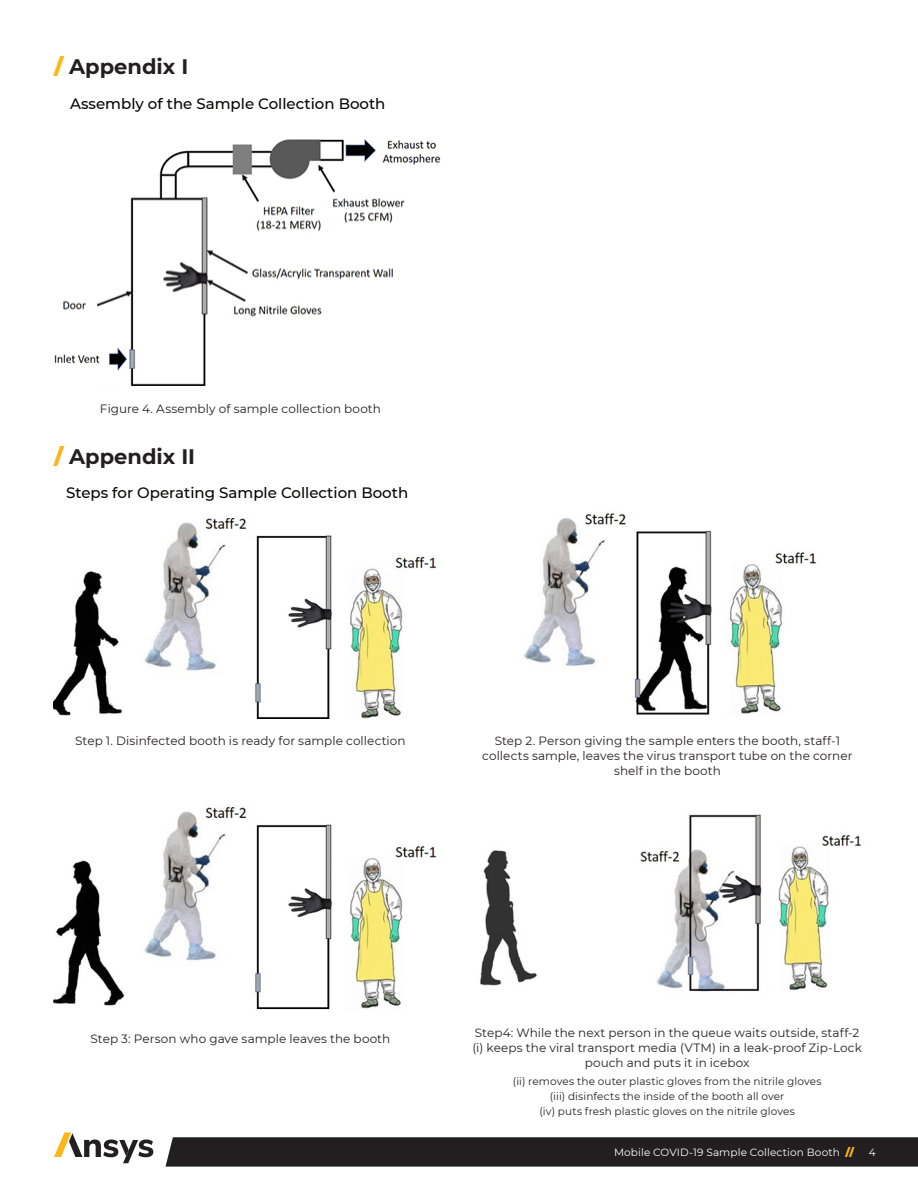
<style>
.page{position:relative;width:918px;height:1188px;background:#fff}
.page>*{position:absolute;margin:0;border:0;box-sizing:border-box;transform-origin:0 0}
.t1{font:700 21px "Montserrat";color:#231f20}
.t2{font:500 15px "Montserrat";color:#040503}
.t3{font:12px/15px "Montserrat";letter-spacing:.01em;color:#231f20;text-align:center}
.t4{font:10.5px "Montserrat";letter-spacing:.01em;color:#231f20}
.t5{font:10.5px "Montserrat";letter-spacing:.015em;color:#fff}
.s1{font-weight:900;color:#fcb61c}
</style>
<div class="page">
<svg style="left:166px;top:1137px;width:752px;height:30px;background:#282425"></svg>
<svg style="left:54px;top:1132px;width:99px;height:31px"></svg>
<img style="left:54px;top:139px;width:387px;height:247px">
<img style="left:54px;top:517px;width:383px;height:202px">
<img style="left:523px;top:513px;width:294px;height:202px">
<img style="left:54px;top:807px;width:383px;height:203px">
<img style="left:480px;top:814px;width:382px;height:178px">
<p class="t1" style="left:54px;top:52px;width:136px"><span class="s1">/</span> Appendix I</p>
<p class="t2" style="left:70px;top:93px;width:317px">Assembly of the Sample Collection Booth</p>
<p class="t3" style="left:100px;top:401px;width:282px">Figure 4. Assembly of sample collection booth</p>
<p class="t1" style="left:54px;top:441px;width:143px"><span class="s1">/</span> Appendix II</p>
<p class="t2" style="left:66px;top:483px;width:344px">Steps for Operating Sample Collection Booth</p>
<p class="t3" style="left:75px;top:733px;width:332px">Step 1. Disinfected booth is ready for sample collection</p>
<p class="t3" style="left:482px;top:733px;width:372px">Step 2. Person giving the sample enters the booth, staff-1 collects sample, leaves the virus transport tube on the corner shelf in the booth</p>
<p class="t3" style="left:91px;top:1030px;width:301px">Step 3: Person who gave sample leaves the booth</p>
<p class="t3" style="left:472px;top:1025px;width:391px">Step4: While the next person in the queue waits outside, staff-2 (i) keeps the viral transport media (VTM) in a leak-proof Zip-Lock pouch and puts it in icebox</p>
<p class="t4" style="left:513px;top:1074px;width:310px">(ii) removes the outer plastic gloves from the nitrile gloves</p>
<p class="t4" style="left:550px;top:1089px;width:236px">(iii) disinfects the inside of the booth all over</p>
<p class="t4" style="left:539px;top:1104px;width:257px">(iv) puts fresh plastic gloves on the nitrile gloves</p>
<p class="t5" style="left:614px;top:1145px;width:242px">Mobile COVID-19 Sample Collection Booth <span class="s1">//</span></p>
<p class="t5" style="left:869px;top:1145px;width:8px">4</p>
</div>
